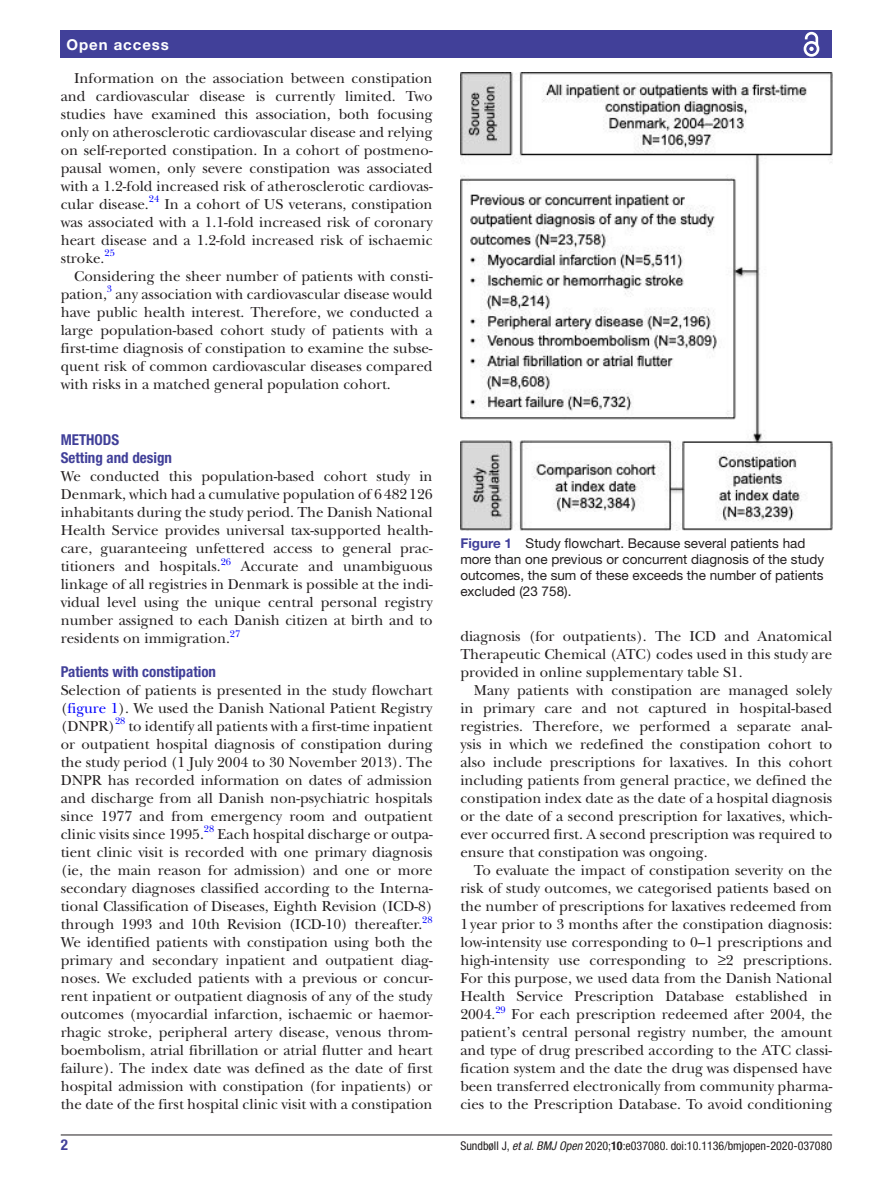
<style>
.page{position:relative;width:893px;height:1191px;background:#fff}
.page>*{position:absolute;margin:0;border:0;box-sizing:border-box;transform-origin:0 0}
.t1{font:15px/18px "New Baskerville";color:#231f20;text-align:justify}
.t2{font:700 condensed 15px/18px "Helvetica Neue LT Std";color:#414099}
.t3{font:700 15px "Helvetica Neue LT Std";letter-spacing:.065em;color:#fff}
.t4{font:13.5px/16.2px "Helvetica Neue LT Std";color:#231f20}
.t5{font:condensed 12px "Helvetica Neue LT Std";color:#231f20}
.t6{font:9.9px "New Baskerville";color:#00f}
.s1{color:#00f}
.s2{font-weight:700;color:#414099}
.s3{font-style:italic}
.s4{font-weight:700}
</style>
<div class="page">
<hr style="left:61px;top:1134px;width:771px;height:1px;background:#231f20">
<div style="left:61px;top:31px;width:771px;height:27px;background:#414099"></div>
<svg style="left:803px;top:31px;width:17px;height:26px"></svg>
<img style="left:460px;top:73px;width:372px;height:457px">
<p class="t3" style="left:66px;top:35px;width:104px">Open access</p>
<p class="t1" style="left:61px;top:69px;width:373px;text-indent:14px">Information on the association between constipation and cardiovascular disease is currently limited. Two studies have examined this association, both focusing only on atherosclerotic cardiovascular disease and relying on self-reported constipation. In a cohort of postmeno&shy;pausal women, only severe constipation was associated with a 1.2-fold increased risk of atherosclerotic cardiovas&shy;cular disease.</p>
<p class="t6" style="left:149px;top:193px;width:12px">24</p>
<p class="t1" style="left:61px;top:195px;width:373px;text-indent:104px">In a cohort of US veterans, constipation was associated with a 1.1-fold increased risk of coronary heart disease and a 1.2-fold increased risk of ischaemic stroke.</p>
<p class="t6" style="left:105px;top:247px;width:12px">25</p>
<p class="t1" style="left:61px;top:267px;width:373px;text-indent:14px">Considering the sheer number of patients with consti&shy;pation,</p>
<p class="t6" style="left:107px;top:283px;width:7px">3</p>
<p class="t1" style="left:61px;top:285px;width:373px;text-indent:55px">any association with cardiovascular disease would have public health interest. Therefore, we conducted a large population-based cohort study of patients with a first-time diagnosis of constipation to examine the subse&shy;quent risk of common cardiovascular diseases compared with risks in a matched general population cohort.</p>
<p class="t2" style="left:61px;top:431px;width:113px">METHODS<br>Setting and design</p>
<p class="t1" style="left:61px;top:467px;width:373px">We conducted this population-based cohort study in Denmark, which had a cumulative population of 6482126 inhabitants during the study period. The Danish National Health Service provides universal tax-supported health&shy;care, guaranteeing unfettered access to general prac&shy;titioners and hospitals.<sup>26</sup></p>
<p class="t1" style="left:61px;top:557px;width:373px;text-indent:180px">Accurate and unambiguous linkage of all registries in Denmark is possible at the indi&shy;vidual level using the unique central personal registry number assigned to each Danish citizen at birth and to residents on immigration.</p>
<p class="t6" style="left:230px;top:627px;width:12px">27</p>
<p class="t2" style="left:61px;top:662px;width:157px">Patients with constipation</p>
<p class="t1" style="left:61px;top:681px;width:373px">Selection of patients is presented in the study flowchart (<span class="s1">figure 1</span>). We used the Danish National Patient Registry (DNPR)</p>
<p class="t6" style="left:115px;top:715px;width:12px">28</p>
<p class="t1" style="left:61px;top:717px;width:373px;text-indent:68px">to identify all patients with a first-time inpatient or outpatient hospital diagnosis of constipation during the study period (1 July 2004 to 30 November 2013). The DNPR has recorded information on dates of admission and discharge from all Danish non-psychiatric hospitals since 1977 and from emergency room and outpatient clinic visits since 1995.</p>
<p class="t6" style="left:204px;top:823px;width:12px">28</p>
<p class="t1" style="left:61px;top:825px;width:373px;text-indent:157px">Each hospital discharge or outpa&shy;tient clinic visit is recorded with one primary diagnosis (ie, the main reason for admission) and one or more secondary diagnoses classified according to the Interna&shy;tional Classification of Diseases, Eighth Revision (ICD-8) through 1993 and 10th Revision (ICD-10) thereafter.</p>
<p class="t6" style="left:422px;top:913px;width:12px">28</p>
<p class="t1" style="left:61px;top:933px;width:373px">We identified patients with constipation using both the primary and secondary inpatient and outpatient diag&shy;noses. We excluded patients with a previous or concur&shy;rent inpatient or outpatient diagnosis of any of the study outcomes (myocardial infarction, ischaemic or haemor&shy;rhagic stroke, peripheral artery disease, venous throm&shy;boembolism, atrial fibrillation or atrial flutter and heart failure). The index date was defined as the date of first hospital admission with constipation (for inpatients) or the date of the first hospital clinic visit with a constipation</p>
<p class="t4" style="left:460px;top:535px;width:365px"><span class="s2">Figure 1</span> Study flowchart. Because several patients had more than one previous or concurrent diagnosis of the study outcomes, the sum of these exceeds the number of patients excluded (23 758).</p>
<p class="t1" style="left:460px;top:627px;width:373px">diagnosis (for outpatients). The ICD and Anatomical Therapeutic Chemical (ATC) codes used in this study are provided in online supplementary table S1.</p>
<p class="t1" style="left:460px;top:681px;width:373px;text-indent:14px">Many patients with constipation are managed solely in primary care and not captured in hospital-based registries. Therefore, we performed a separate anal&shy;ysis in which we redefined the constipation cohort to also include prescriptions for laxatives. In this cohort including patients from general practice, we defined the constipation index date as the date of a hospital diagnosis or the date of a second prescription for laxatives, which&shy;ever occurred first. A second prescription was required to ensure that constipation was ongoing.</p>
<p class="t1" style="left:460px;top:861px;width:373px;text-indent:14px">To evaluate the impact of constipation severity on the risk of study outcomes, we categorised patients based on the number of prescriptions for laxatives redeemed from 1year prior to 3 months after the constipation diagnosis: low-intensity use corresponding to 0–1 prescriptions and high-intensity use corresponding to ≥2 prescriptions.<br>For this purpose, we used data from the Danish National Health Service Prescription Database established in 2004.</p>
<p class="t6" style="left:495px;top:1003px;width:12px">29</p>
<p class="t1" style="left:460px;top:1005px;width:373px;text-indent:51px">For each prescription redeemed after 2004, the patient’s central personal registry number, the amount and type of drug prescribed according to the ATC classi&shy;fication system and the date the drug was dispensed have been transferred electronically from community pharma&shy;cies to the Prescription Database. To avoid conditioning</p>
<p class="t2" style="left:61px;top:1135px;width:9px">2</p>
<p class="t5" style="left:460px;top:1138px;width:373px">Sundbøll J, <span class="s3">et al</span>. <span class="s3">BMJ Open</span> 2020;<span class="s4">10</span>:e037080. doi:10.1136/bmjopen-2020-037080</p>
</div>
